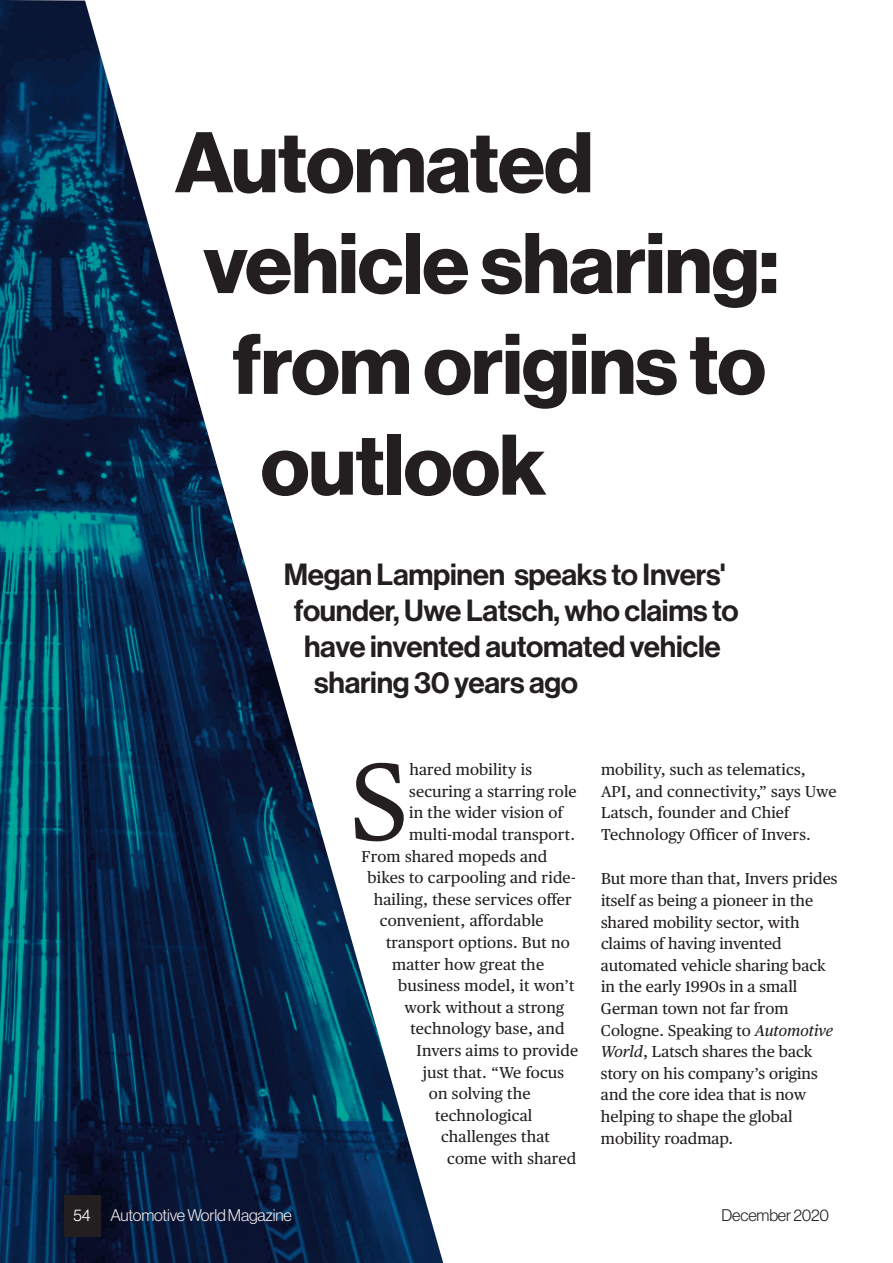
<style>
.page{position:relative;width:893px;height:1263px;background:#fff}
.page>*{position:absolute;margin:0;border:0;box-sizing:border-box;transform-origin:0 0}
.t1{font:109.2px "Publico Text";color:#231f20}
.t2{font:700 84px "Haas Grot Disp 75";letter-spacing:-.01em;color:#231f20}
.t3{font:500 30px "Haas Grot Disp 65";letter-spacing:-.01em;color:#231f20}
.t4{font:300 16.5px "Haas Grot Disp 45";letter-spacing:-.01em;color:#efeaec}
.t5{font:300 16.5px "Haas Grot Disp 45";letter-spacing:-.01em;color:#231f20}
.t6{font:15.75px/21.6px "Publico Text";letter-spacing:.01em;color:#231f20}
.s1{color:#fff}
.s2{font-style:italic}
</style>
<div class="page">
<img style="left:0;top:0;width:444px;height:1263px">
<div style="left:64px;top:1195px;width:36px;height:42px;background:#231f20"></div>
<h2 class="t2" style="left:175px;top:132px;width:420px">Automated</h2>
<h2 class="t2" style="left:204px;top:233px;width:577px">vehiclesharing:</h2>
<h2 class="t2" style="left:232px;top:334px;width:535px">fromorigins to</h2>
<h2 class="t2" style="left:261px;top:435px;width:287px">outlook</h2>
<h3 class="t3" style="left:284px;top:564px;width:444px">Megan Lampinen speaks to Invers'</h3>
<h3 class="t3" style="left:294px;top:600px;width:446px">founder, Uwe Latsch, who claims to</h3>
<h3 class="t3" style="left:304px;top:636px;width:418px">have invented automated vehicle</h3>
<h3 class="t3" style="left:314px;top:672px;width:265px">sharing 30 years ago</h3>
<p class="t4" style="left:73px;top:1209px;width:220px"><span class="s1">54</span> AutomotiveWorldMagazine</p>
<h1 class="t1" style="left:351px;top:756px;width:59px">S</h1>
<p class="t6" style="left:409px;top:760px;width:124px">hared mobility is</p>
<p class="t6" style="left:409px;top:782px;width:169px">securing a starring role</p>
<p class="t6" style="left:409px;top:803px;width:155px">in the wider vision of</p>
<p class="t6" style="left:409px;top:825px;width:167px">multi-modal transport.</p>
<p class="t6" style="left:361px;top:846px;width:187px">From shared mopeds and</p>
<p class="t6" style="left:368px;top:868px;width:209px">bikes to carpooling and ride-</p>
<p class="t6" style="left:374px;top:890px;width:200px">hailing, these services offer</p>
<p class="t6" style="left:380px;top:911px;width:165px">convenient, affordable</p>
<p class="t6" style="left:386px;top:933px;width:185px">transport options. But no</p>
<p class="t6" style="left:392px;top:954px;width:154px">matter how great the</p>
<p class="t6" style="left:398px;top:976px;width:178px">business model, it won’t</p>
<p class="t6" style="left:404px;top:998px;width:161px">work without a strong</p>
<p class="t6" style="left:410px;top:1019px;width:155px">technology base, and</p>
<p class="t6" style="left:417px;top:1041px;width:163px">Invers aims to provide</p>
<p class="t6" style="left:423px;top:1062px;width:143px">just that. “We focus</p>
<p class="t6" style="left:429px;top:1084px;width:103px">on solving the</p>
<p class="t6" style="left:435px;top:1106px;width:99px">technological</p>
<p class="t6" style="left:441px;top:1127px;width:110px">challenges that</p>
<p class="t6" style="left:447px;top:1149px;width:130px">come with shared</p>
<p class="t6" style="left:601px;top:760px;width:237px">mobility, such as telematics,<br>API, and connectivity,” says Uwe<br>Latsch, founder and Chief<br>Technology Officer of Invers.</p>
<p class="t6" style="left:601px;top:869px;width:238px">But more than that, Invers prides itself as being a pioneer in the shared mobility sector, with claims of having invented automated vehicle sharing back in the early 1990s in a small<br>German town not far from<br>Cologne. Speaking to <span class="s2">Automotive<br>World</span>, Latsch shares the back story on his company’s origins and the core idea that is now helping to shape the global mobility roadmap.</p>
<p class="t5" style="left:721px;top:1209px;width:109px">December 2020</p>
</div>
